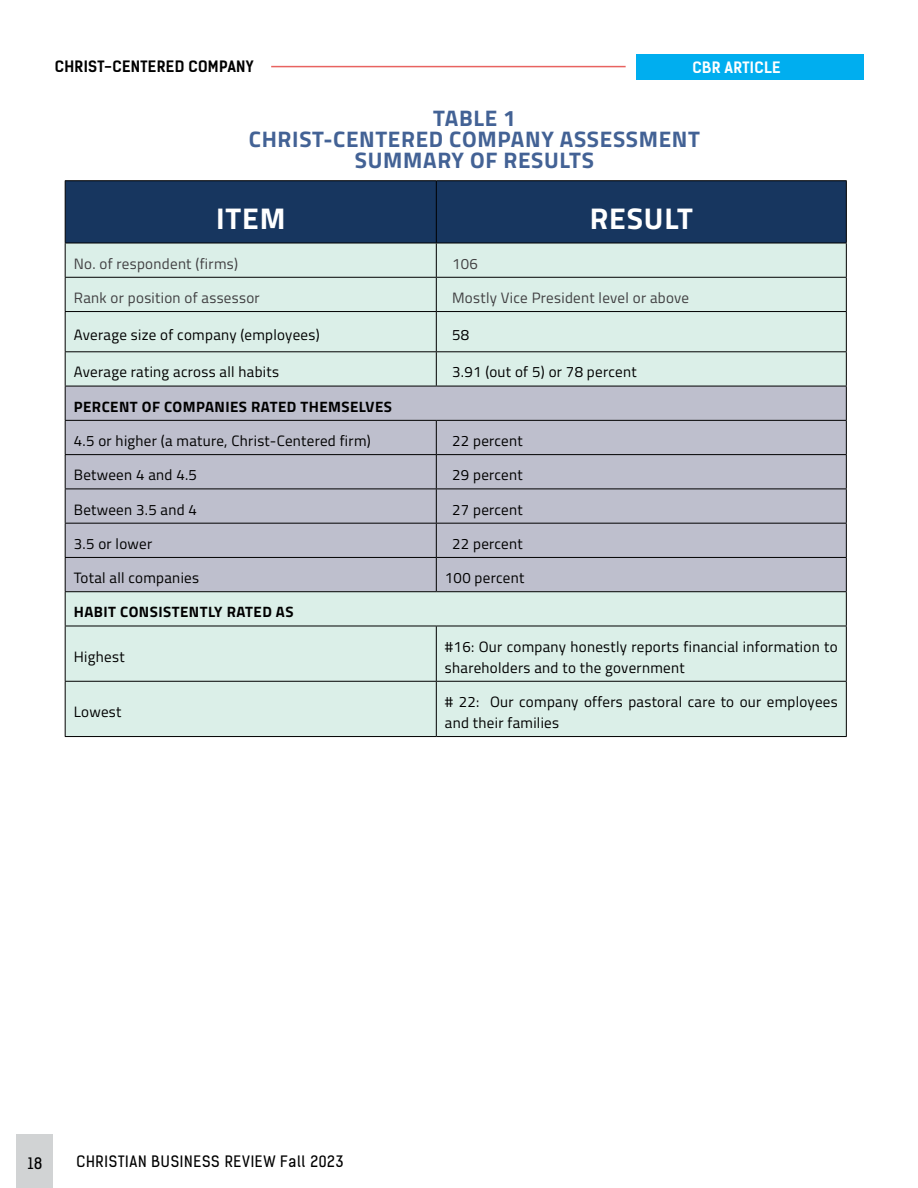
<style>
.page{position:relative;width:918px;height:1188px;background:#fff}
.page>*{position:absolute;margin:0;border:0;box-sizing:border-box;transform-origin:0 0}
.t1{font:700 30px "Titillium Web";letter-spacing:.03em;color:#fff}
.t2{font:700 22.5px/21px "Titillium Web";letter-spacing:.03em;color:#436295;text-align:center}
.t3{font:15px/21px "Titillium Web";letter-spacing:.02em;color:#000}
.t4{font:15px "Titillium Web";letter-spacing:.02em;color:#414042}
.t5{font:700 15px "Titillium Web";letter-spacing:.03em;color:#000}
.t6{font:15px "Kelson Sans BG";letter-spacing:.05em;color:#000}
.t7{font:700 15px "Kelson Sans BG";letter-spacing:.02em;color:#000}
.t8{font:700 15px "Kelson Sans BG";letter-spacing:.02em;color:#fff}
</style>
<div class="page">
<div style="left:16px;top:1134px;width:36px;height:54px;background:#d1d3d4"></div>
<div style="left:637px;top:54px;width:227px;height:25px;background:#00aeef"></div>
<div style="left:66px;top:181px;width:780px;height:62px;background:#17365f"></div>
<div style="left:66px;top:244px;width:780px;height:142px;background:#dbefe8"></div>
<div style="left:66px;top:387px;width:780px;height:204px;background:#bebfcd"></div>
<div style="left:66px;top:592px;width:780px;height:144px;background:#dbefe8"></div>
<hr style="left:65px;top:180px;width:371px;height:1px;background:#000">
<hr style="left:65px;top:181px;width:1px;height:62px;background:#000">
<hr style="left:436px;top:180px;width:411px;height:1px;background:#000">
<hr style="left:436px;top:181px;width:1px;height:62px;background:#000">
<hr style="left:846px;top:181px;width:1px;height:62px;background:#000">
<hr style="left:65px;top:243px;width:371px;height:1px;background:#000">
<hr style="left:65px;top:243px;width:1px;height:34px;background:#000">
<hr style="left:436px;top:243px;width:411px;height:1px;background:#000">
<hr style="left:436px;top:243px;width:1px;height:34px;background:#000">
<hr style="left:846px;top:243px;width:1px;height:34px;background:#000">
<hr style="left:65px;top:277px;width:371px;height:1px;background:#000">
<hr style="left:65px;top:278px;width:1px;height:33px;background:#000">
<hr style="left:436px;top:277px;width:411px;height:1px;background:#000">
<hr style="left:436px;top:278px;width:1px;height:33px;background:#000">
<hr style="left:846px;top:278px;width:1px;height:33px;background:#000">
<hr style="left:65px;top:311px;width:371px;height:1px;background:#000">
<hr style="left:65px;top:312px;width:1px;height:39px;background:#000">
<hr style="left:436px;top:311px;width:411px;height:1px;background:#000">
<hr style="left:436px;top:312px;width:1px;height:39px;background:#000">
<hr style="left:846px;top:312px;width:1px;height:39px;background:#000">
<hr style="left:65px;top:351px;width:371px;height:1px;background:#000">
<hr style="left:65px;top:352px;width:1px;height:34px;background:#000">
<hr style="left:436px;top:351px;width:411px;height:1px;background:#000">
<hr style="left:436px;top:352px;width:1px;height:34px;background:#000">
<hr style="left:846px;top:352px;width:1px;height:34px;background:#000">
<hr style="left:65px;top:386px;width:371px;height:1px;background:#000">
<hr style="left:65px;top:386px;width:1px;height:34px;background:#000">
<hr style="left:436px;top:386px;width:411px;height:1px;background:#000">
<hr style="left:846px;top:386px;width:1px;height:34px;background:#000">
<hr style="left:65px;top:420px;width:371px;height:1px;background:#000">
<hr style="left:65px;top:421px;width:1px;height:33px;background:#000">
<hr style="left:436px;top:420px;width:411px;height:1px;background:#000">
<hr style="left:436px;top:421px;width:1px;height:33px;background:#000">
<hr style="left:846px;top:421px;width:1px;height:33px;background:#000">
<hr style="left:65px;top:454px;width:371px;height:1px;background:#000">
<hr style="left:65px;top:455px;width:1px;height:34px;background:#000">
<hr style="left:436px;top:454px;width:411px;height:1px;background:#000">
<hr style="left:436px;top:455px;width:1px;height:34px;background:#000">
<hr style="left:846px;top:455px;width:1px;height:34px;background:#000">
<hr style="left:65px;top:489px;width:371px;height:1px;background:#000">
<hr style="left:65px;top:489px;width:1px;height:34px;background:#000">
<hr style="left:436px;top:489px;width:411px;height:1px;background:#000">
<hr style="left:436px;top:489px;width:1px;height:34px;background:#000">
<hr style="left:846px;top:489px;width:1px;height:34px;background:#000">
<hr style="left:65px;top:523px;width:371px;height:1px;background:#000">
<hr style="left:65px;top:524px;width:1px;height:33px;background:#000">
<hr style="left:436px;top:523px;width:411px;height:1px;background:#000">
<hr style="left:436px;top:524px;width:1px;height:33px;background:#000">
<hr style="left:846px;top:524px;width:1px;height:33px;background:#000">
<hr style="left:65px;top:557px;width:371px;height:1px;background:#000">
<hr style="left:65px;top:558px;width:1px;height:33px;background:#000">
<hr style="left:436px;top:557px;width:411px;height:1px;background:#000">
<hr style="left:436px;top:558px;width:1px;height:33px;background:#000">
<hr style="left:846px;top:558px;width:1px;height:33px;background:#000">
<hr style="left:65px;top:591px;width:371px;height:1px;background:#000">
<hr style="left:65px;top:592px;width:1px;height:34px;background:#000">
<hr style="left:436px;top:591px;width:411px;height:1px;background:#000">
<hr style="left:846px;top:592px;width:1px;height:34px;background:#000">
<hr style="left:65px;top:626px;width:371px;height:1px;background:#000">
<hr style="left:65px;top:626px;width:1px;height:55px;background:#000">
<hr style="left:436px;top:626px;width:411px;height:1px;background:#000">
<hr style="left:436px;top:626px;width:1px;height:55px;background:#000">
<hr style="left:846px;top:626px;width:1px;height:55px;background:#000">
<hr style="left:65px;top:681px;width:371px;height:1px;background:#000">
<hr style="left:65px;top:682px;width:1px;height:54px;background:#000">
<hr style="left:436px;top:681px;width:411px;height:1px;background:#000">
<hr style="left:436px;top:682px;width:1px;height:54px;background:#000">
<hr style="left:846px;top:682px;width:1px;height:54px;background:#000">
<hr style="left:65px;top:736px;width:371px;height:1px;background:#000">
<hr style="left:436px;top:736px;width:411px;height:1px;background:#000">
<hr style="left:271px;top:66px;width:355px;height:1px;background:#e86360">
<p class="t7" style="left:55px;top:57px;width:201px">CHRIST-CENTERED COMPANY</p>
<p class="t8" style="left:692px;top:58px;width:90px">CBR ARTICLE</p>
<h2 class="t2" style="left:249px;top:106px;width:453px">TABLE 1<br>CHRIST-CENTERED COMPANY ASSESSMENT<br>SUMMARY OF RESULTS</h2>
<h1 class="t1" style="left:216px;top:195px;width:71px">ITEM</h1>
<h1 class="t1" style="left:590px;top:195px;width:105px">RESULT</h1>
<p class="t4" style="left:74px;top:252px;width:166px">No. of respondent (firms)</p>
<p class="t4" style="left:452px;top:252px;width:27px">106</p>
<p class="t4" style="left:74px;top:287px;width:188px">Rank or position of assessor</p>
<p class="t4" style="left:452px;top:287px;width:238px">Mostly Vice President level or above</p>
<p class="t3" style="left:74px;top:324px;width:247px">Average size of company (employees)</p>
<p class="t3" style="left:452px;top:324px;width:19px">58</p>
<p class="t3" style="left:74px;top:361px;width:207px">Average rating across all habits</p>
<p class="t3" style="left:452px;top:361px;width:186px">3.91 (out of 5) or 78 percent</p>
<p class="t5" style="left:74px;top:395px;width:320px">PERCENT OF COMPANIES RATED THEMSELVES</p>
<p class="t3" style="left:74px;top:430px;width:298px">4.5 or higher (a mature, Christ-Centered firm)</p>
<p class="t3" style="left:452px;top:430px;width:72px">22 percent</p>
<p class="t3" style="left:74px;top:464px;width:125px">Between 4 and 4.5</p>
<p class="t3" style="left:452px;top:464px;width:72px">29 percent</p>
<p class="t3" style="left:74px;top:498px;width:125px">Between 3.5 and 4</p>
<p class="t3" style="left:452px;top:498px;width:72px">27 percent</p>
<p class="t3" style="left:74px;top:532px;width:80px">3.5 or lower</p>
<p class="t3" style="left:452px;top:532px;width:72px">22 percent</p>
<p class="t3" style="left:74px;top:567px;width:127px">Total all companies</p>
<p class="t3" style="left:445px;top:567px;width:81px">100 percent</p>
<p class="t5" style="left:74px;top:601px;width:221px">HABIT CONSISTENTLY RATED AS</p>
<p class="t3" style="left:74px;top:646px;width:52px">Highest</p>
<p class="t3" style="left:445px;top:635px;width:394px">#16: Our company honestly reports financial information to shareholders and to the government</p>
<p class="t3" style="left:74px;top:701px;width:49px">Lowest</p>
<p class="t3" style="left:445px;top:690px;width:394px"># 22: Our company offers pastoral care to our employees and their families</p>
<p class="t6" style="left:28px;top:1154px;width:16px">18</p>
<p class="t6" style="left:76px;top:1152px;width:269px">CHRISTIAN BUSINESS REVIEW Fall 2023</p>
</div>
